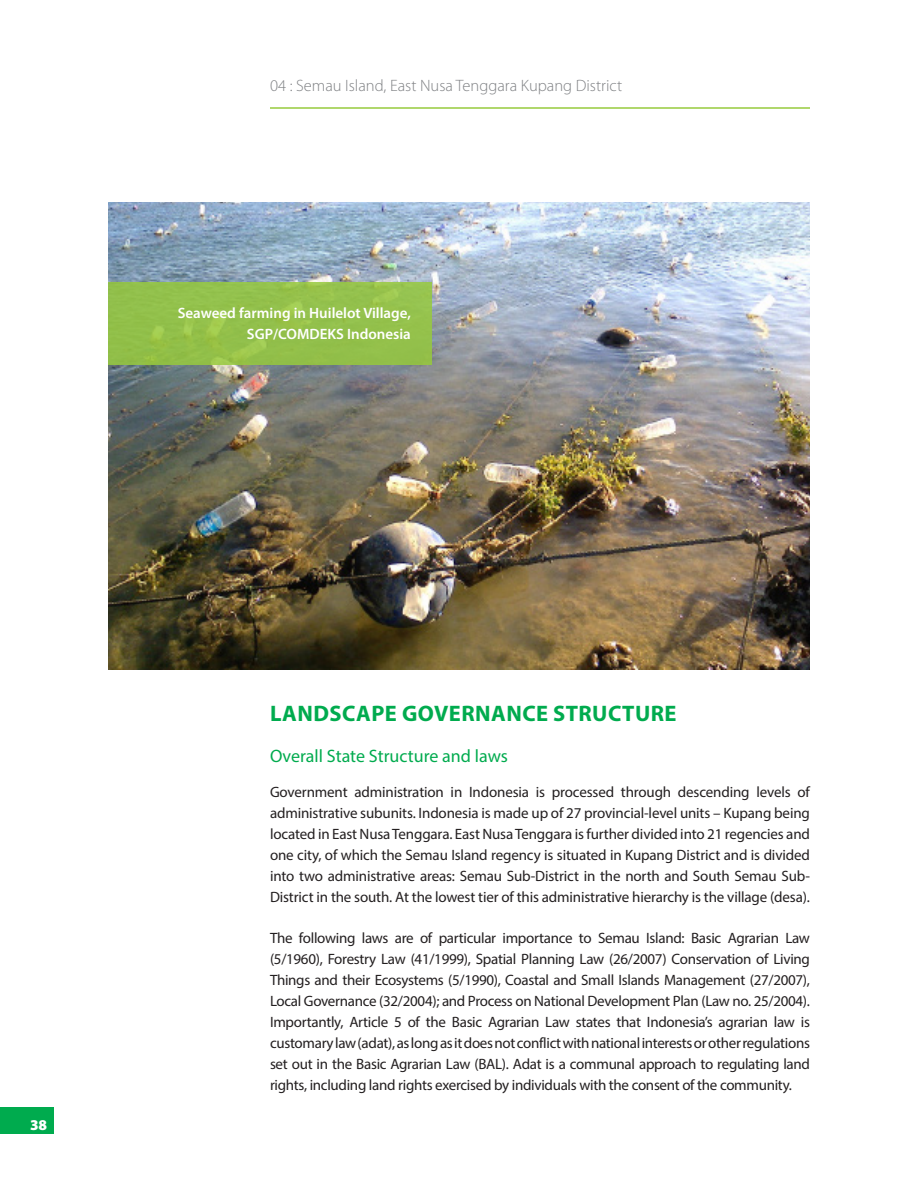
<style>
.page{position:relative;width:918px;height:1188px;background:#fff}
.page>*{position:absolute;margin:0;border:0;box-sizing:border-box;transform-origin:0 0}
.Heading_1{font:700 22.5px "Myriad Pro";letter-spacing:.02em;color:#00ab4e}
.Heading_2{font:18px "Myriad Pro";color:#00ab4e}
.t1{font:300 16.5px "Myriad Pro";color:#808285}
.Body_Text{font:15px/21px "Myriad Pro";letter-spacing:-.02em;color:#231f20;text-align:justify}
.t2{font:600 15px/21px "Myriad Pro";color:#fff;text-align:right}
.t3{font:900 15px "Myriad Pro";color:#fff}
</style>
<div class="page">
<div style="left:0;top:1107px;width:54px;height:27px;background:#00ab4e"></div>
<hr style="left:270px;top:107px;width:540px;height:2px;background:#97ca3d">
<img style="left:108px;top:202px;width:702px;height:468px">
<div style="left:108px;top:283px;width:324px;height:82px;background:#93c04b"></div>
<p class="t1" style="left:270px;top:76px;width:354px">04 : Semau Island, East Nusa Tenggara Kupang District</p>
<p class="t2" style="left:178px;top:303px;width:235px">Seaweed farming in Huilelot Village,<br>SGP/COMDEKS Indonesia</p>
<p class="t3" style="left:30px;top:1116px;width:19px">38</p>
<p class="Heading_1" style="left:270px;top:699px;width:408px">LANDSCAPE GOVERNANCE STRUCTURE</p>
<p class="Heading_2" style="left:270px;top:745px;width:239px">Overall State Structure and laws</p>
<p class="Body_Text" style="left:270px;top:781px;width:542px">Government administration in Indonesia is processed through descending levels of administrative subunits. Indonesia is made up of 27 provincial-level units – Kupang being located in East Nusa Tenggara. East Nusa Tenggara is further divided into 21 regencies and one city, of which the Semau Island regency is situated in Kupang District and is divided into two administrative areas: Semau Sub-District in the north and South Semau Sub-District in the south. At the lowest tier of this administrative hierarchy is the village (desa).</p>
<p class="Body_Text" style="left:270px;top:927px;width:542px">The following laws are of particular importance to Semau Island: Basic Agrarian Law (5/1960), Forestry Law (41/1999), Spatial Planning Law (26/2007) Conservation of Living Things and their Ecosystems (5/1990), Coastal and Small Islands Management (27/2007), Local Governance (32/2004); and Process on National Development Plan (Law no. 25/2004).<br>Importantly, Article 5 of the Basic Agrarian Law states that Indonesia’s agrarian law is customary law (adat), as long as it does not conflict with national interests or other regulations set out in the Basic Agrarian Law (BAL). Adat is a communal approach to regulating land rights, including land rights exercised by individuals with the consent of the community.</p>
</div>
